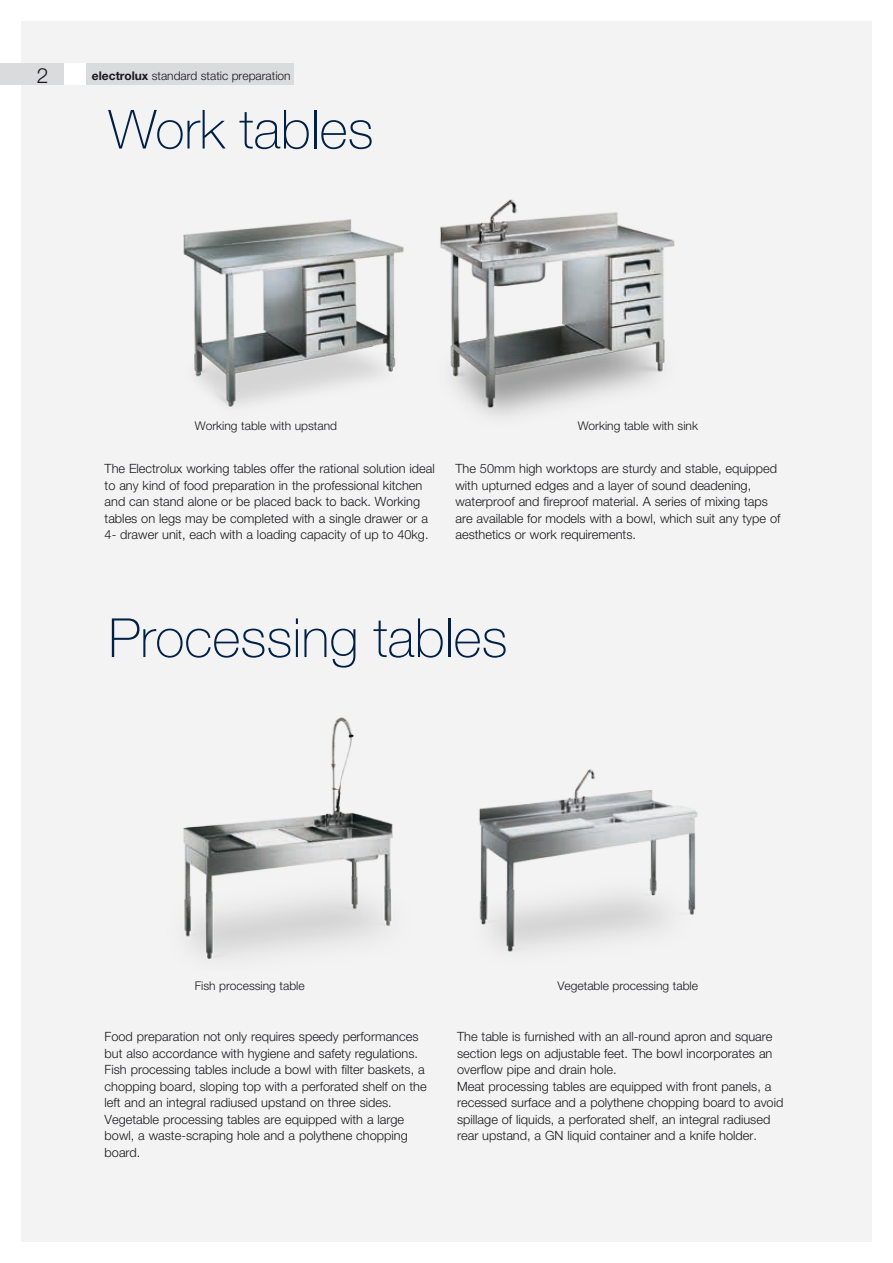
<style>
.page{position:relative;width:893px;height:1263px;background:#fff}
.page>*{position:absolute;margin:0;border:0;box-sizing:border-box;transform-origin:0 0}
.t1{font:100 54px "Helvetica Neue LT Std";color:#002046}
.t2{font:300 21px "Helvetica Neue LT Std";color:#1a171c}
.t3{font:300 12.75px/16.5px "Helvetica Neue LT Std";color:#1a171c}
.t4{font:300 12px "Helvetica Neue LT Std";color:#1a171c}
.s1{font-weight:700}
</style>
<div class="page">
<div style="left:21px;top:21px;width:851px;height:1221px;background:#f3f3f3"></div>
<img style="left:183px;top:219px;width:178px;height:188px">
<img style="left:183px;top:717px;width:515px;height:242px">
<img style="left:361px;top:199px;width:314px;height:217px">
<div style="left:0;top:64px;width:293px;height:21px;background:#dadbdc"></div>
<div style="left:64px;top:64px;width:21px;height:21px;background:#fff"></div>
<h2 class="t2" style="left:37px;top:62px;width:13px">2</h2>
<p class="t4" style="left:92px;top:68px;width:200px"><span class="s1">electrolux</span> standard static preparation</p>
<h1 class="t1" style="left:108px;top:98px;width:267px">Work tables</h1>
<p class="t4" style="left:195px;top:418px;width:144px">Working table with upstand</p>
<p class="t4" style="left:578px;top:418px;width:122px">Working table with sink</p>
<p class="t3" style="left:105px;top:460px;width:332px">The Electrolux working tables offer the rational solution ideal to any kind of food preparation in the professional kitchen and can stand alone or be placed back to back. Working tables on legs may be completed with a single drawer or a 4- drawer unit, each with a loading capacity of up to 40kg.</p>
<p class="t3" style="left:455px;top:460px;width:326px">The 50mm high worktops are sturdy and stable, equipped with upturned edges and a layer of sound deadening, waterproof and fireproof material. A series of mixing taps are available for models with a bowl, which suit any type of aesthetics or work requirements.</p>
<h1 class="t1" style="left:108px;top:607px;width:401px">Processing tables</h1>
<p class="t4" style="left:195px;top:979px;width:112px">Fish processing table</p>
<p class="t4" style="left:557px;top:979px;width:142px">Vegetable processing table</p>
<p class="t3" style="left:105px;top:1028px;width:324px">Food preparation not only requires speedy performances but also accordance with hygiene and safety regulations.<br>Fish processing tables include a bowl with filter baskets, a chopping board, sloping top with a perforated shelf on the left and an integral radiused upstand on three sides.<br>Vegetable processing tables are equipped with a large bowl, a waste-scraping hole and a polythene chopping board.</p>
<p class="t3" style="left:457px;top:1028px;width:328px">The table is furnished with an all-round apron and square section legs on adjustable feet. The bowl incorporates an overflow pipe and drain hole.<br>Meat processing tables are equipped with front panels, a recessed surface and a polythene chopping board to avoid spillage of liquids, a perforated shelf, an integral radiused rear upstand, a GN liquid container and a knife holder.</p>
</div>
